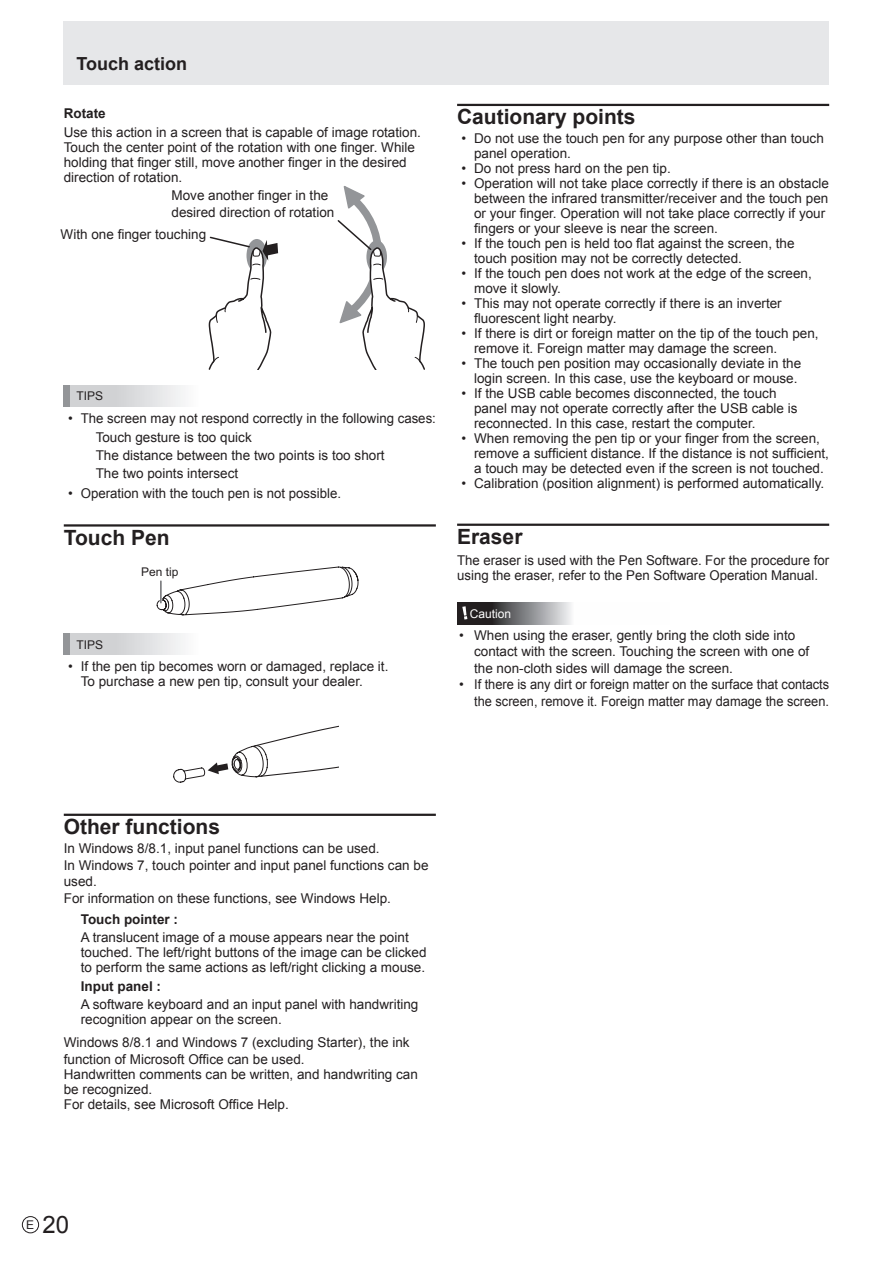
<style>
.page{position:relative;width:893px;height:1263px;background:#fff}
.page>*{position:absolute;margin:0;border:0;box-sizing:border-box;transform-origin:0 0}
.t1{font:24px "Arial";color:#231f20}
.t2{font:700 21px "Arial";color:#231f20}
.t3{font:700 18px "Arial";color:#231f20}
.t4{font:13.5px/15px "Arial";color:#231f20}
.t5{font:700 13.5px "Arial";color:#231f20}
.t6{font:12px "Arial";color:#231f20}
.t7{font:12px "Arial";color:#fff}
.s1{font-size:12px}
</style>
<div class="page">
<div style="left:22px;top:1216px;width:17px;height:17px;border:1px solid #231f20;border-radius:50%"></div>
<div style="left:64px;top:21px;width:765px;height:64px;background:#e6e7e9"></div>
<hr style="left:64px;top:524px;width:372px;height:3px;background:#231f20">
<hr style="left:64px;top:814px;width:372px;height:2px;background:#231f20">
<svg style="left:337px;top:186px;width:88px;height:184px"></svg>
<svg style="left:208px;top:236px;width:70px;height:134px"></svg>
<div style="left:64px;top:386px;width:212px;height:21px;background:linear-gradient(to right,#c9cacd,#fff)"></div>
<div style="left:64px;top:386px;width:6px;height:21px;background:#939598"></div>
<svg style="left:156px;top:566px;width:202px;height:49px"></svg>
<hr style="left:160px;top:581px;width:2px;height:22px;background:#6c6d70">
<div style="left:64px;top:634px;width:212px;height:21px;background:linear-gradient(to right,#c9cacd,#fff)"></div>
<div style="left:64px;top:634px;width:6px;height:21px;background:#939598"></div>
<svg style="left:173px;top:726px;width:165px;height:57px"></svg>
<hr style="left:457px;top:104px;width:372px;height:2px;background:#231f20">
<hr style="left:457px;top:524px;width:372px;height:2px;background:#231f20">
<svg style="left:457px;top:603px;width:114px;height:21px;background:#6f6f71"></svg>
<svg style="left:462px;top:606px;width:5px;height:13px"></svg>
<h3 class="t3" style="left:77px;top:51px;width:112px">Touch action</h3>
<p class="t5" style="left:64px;top:104px;width:43px">Rotate</p>
<p class="t4" style="left:64px;top:125px;width:359px">Use this action in a screen that is capable of image rotation.<br>Touch the center point of the rotation with one finger. While holding that finger still, move another finger in the desired direction of rotation.</p>
<p class="t4" style="left:171px;top:187px;width:164px;line-height:16.5px">Move another finger in the desired direction of rotation</p>
<p class="t4" style="left:61px;top:227px;width:147px">With one finger touching</p>
<p class="t6" style="left:77px;top:388px;width:28px">TIPS</p>
<p class="t4" style="left:96px;top:408px;width:342px;line-height:19.5px;text-indent:-28px">• The screen may not respond correctly in the following cases:<br>Touch gesture is too quick</p>
<p class="t4" style="left:96px;top:446px;width:290px;line-height:18px">The distance between the two points is too short<br>The two points intersect</p>
<p class="t4" style="left:68px;top:486px;width:275px">• Operation with the touch pen is not possible.</p>
<h2 class="t2" style="left:64px;top:523px;width:107px">Touch Pen</h2>
<p class="t6" style="left:141px;top:564px;width:39px">Pen tip</p>
<p class="t6" style="left:77px;top:636px;width:28px">TIPS</p>
<p class="t4" style="left:81px;top:659px;width:309px;text-indent:-13px">• If the pen tip becomes worn or damaged, replace it.<br>To purchase a new pen tip, consult your dealer.</p>
<h2 class="t2" style="left:457px;top:103px;width:180px">Cautionary points</h2>
<p class="t4" style="left:474px;top:131px;width:351px;text-indent:-13px">• Do not use the touch pen for any purpose other than touch panel operation.</p>
<p class="t4" style="left:461px;top:161px;width:211px">• Do not press hard on the pen tip.</p>
<p class="t4" style="left:474px;top:176px;width:356px;text-indent:-13px">• Operation will not take place correctly if there is an obstacle between the infrared transmitter/receiver and the touch pen or your finger. Operation will not take place correctly if your fingers or your sleeve is near the screen.</p>
<p class="t4" style="left:474px;top:236px;width:322px;text-indent:-13px">• If the touch pen is held too flat against the screen, the touch position may not be correctly detected.</p>
<p class="t4" style="left:474px;top:266px;width:339px;text-indent:-13px">• If the touch pen does not work at the edge of the screen, move it slowly.</p>
<p class="t4" style="left:474px;top:296px;width:309px;text-indent:-13px">• This may not operate correctly if there is an inverter fluorescent light nearby.</p>
<p class="t4" style="left:474px;top:326px;width:346px;text-indent:-13px">• If there is dirt or foreign matter on the tip of the touch pen, remove it. Foreign matter may damage the screen.</p>
<p class="t4" style="left:461px;top:356px;width:341px;text-align:right">• The touch pen position may occasionally deviate in the login screen. In this case, use the keyboard or mouse.</p>
<p class="t4" style="left:474px;top:386px;width:325px;text-indent:-13px">• If the USB cable becomes disconnected, the touch panel may not operate correctly after the USB cable is reconnected. In this case, restart the computer.</p>
<p class="t4" style="left:474px;top:431px;width:356px;text-indent:-13px">• When removing the pen tip or your finger from the screen, remove a sufficient distance. If the distance is not sufficient, a touch may be detected even if the screen is not touched.</p>
<p class="t4" style="left:461px;top:476px;width:364px">• Calibration (position alignment) is performed automatically.</p>
<h2 class="t2" style="left:457px;top:523px;width:67px">Eraser</h2>
<p class="t4" style="left:457px;top:553px;width:373px">The eraser is used with the Pen Software. For the procedure for using the eraser, refer to the Pen Software Operation Manual.</p>
<p class="t7" style="left:470px;top:606px;width:43px">Caution</p>
<p class="t4" style="left:474px;top:627px;width:337px;line-height:16.5px;text-indent:-15px">• When using the eraser, gently bring the cloth side into contact with the screen. Touching the screen with one of the non-cloth sides will damage the screen.</p>
<p class="t4" style="left:459px;top:676px;width:371px;line-height:16.5px;text-align:right">• If there is any dirt or foreign matter on the surface that contacts the screen, remove it. Foreign matter may damage the screen.</p>
<h2 class="t2" style="left:64px;top:813px;width:158px">Other functions</h2>
<p class="t4" style="left:64px;top:840px;width:366px;line-height:16.5px">In Windows 8/8.1, input panel functions can be used.<br>In Windows 7, touch pointer and input panel functions can be used.<br>For information on these functions, see Windows Help.</p>
<p class="t5" style="left:81px;top:910px;width:99px">Touch pointer :</p>
<p class="t4" style="left:81px;top:929px;width:347px">A translucent image of a mouse appears near the point touched. The left/right buttons of the image can be clicked to perform the same actions as left/right clicking a mouse.</p>
<p class="t5" style="left:81px;top:977px;width:82px">Input panel :</p>
<p class="t4" style="left:81px;top:997px;width:339px">A software keyboard and an input panel with handwriting recognition appear on the screen.</p>
<p class="t4" style="left:64px;top:1034px;width:347px;line-height:16.5px">Windows 8/8.1 and Windows 7 (excluding Starter), the ink function of Microsoft Office can be used.</p>
<p class="t4" style="left:64px;top:1067px;width:356px">Handwritten comments can be written, and handwriting can be recognized.<br>For details, see Microsoft Office Help.</p>
<h1 class="t1" style="left:26px;top:1208px;width:44px"><span class="s1">E</span> 20</h1>
</div>
